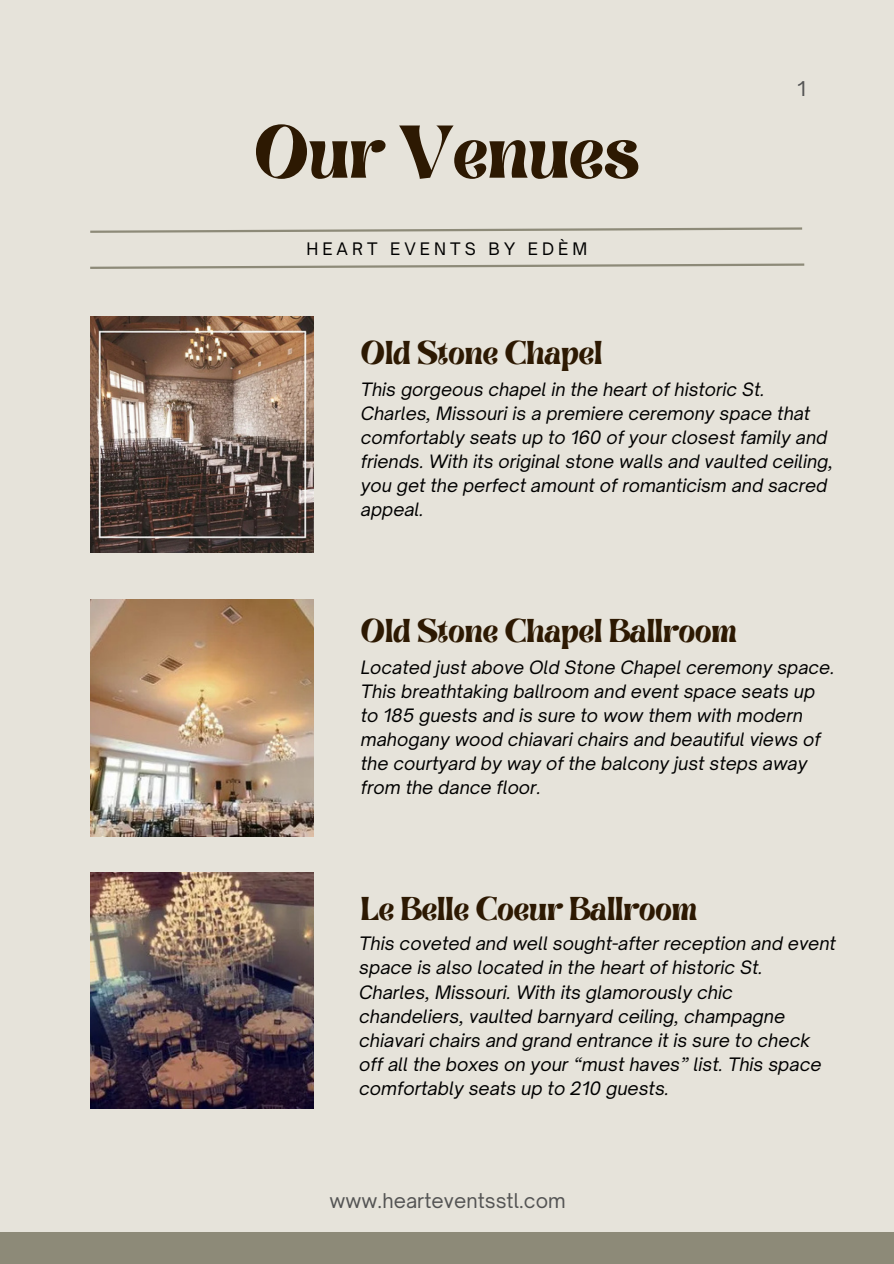
<style>
.page{position:relative;width:894px;height:1264px;background:#fff}
.page>*{position:absolute;margin:0;border:0;box-sizing:border-box;transform-origin:0 0}
.t1{font:60px "Brasika Display";color:#2d1902}
.t2{font:26.55px "Brasika Display";color:#2d1902}
.t3{font:19.5px "Open Sauce One";letter-spacing:.005em;color:#545454}
.t4{font:italic 17.7px/24.2px "Open Sauce One";color:#000}
.t5{font:italic 17.55px/24px "Open Sauce One";color:#000}
.t6{font:16.5px "Open Sauce One";letter-spacing:.245em;color:#000}
</style>
<div class="page">
<div style="left:0;top:0;width:893px;height:1263px;background:#e6e3da"></div>
<div style="left:0;top:1232px;width:893px;height:31px;background:#8d8a78"></div>
<svg style="left:90px;top:227px;width:713px;height:6px"></svg>
<svg style="left:90px;top:263px;width:715px;height:6px"></svg>
<img style="left:91px;top:316px;width:223px;height:236px">
<img style="left:91px;top:600px;width:223px;height:236px">
<img style="left:91px;top:872px;width:223px;height:236px">
<h1 class="t1" style="left:254px;top:106px;width:386px">Our Venues</h1>
<p class="t6" style="left:306px;top:238px;width:282px">HEART EVENTS BY EDÈM</p>
<p class="t2" style="left:361px;top:332px;width:243px">Old Stone Chapel</p>
<p class="t3" style="left:797px;top:76px;width:10px">1</p>
<h2 class="t5" style="left:361px;top:377px;width:473px">This gorgeous chapel in the heart of historic St.<br>Charles, Missouri is a premiere ceremony space that comfortably seats up to 160 of your closest family and friends. With its original stone walls and vaulted ceiling, you get the perfect amount of romanticism and sacred appeal.</h2>
<p class="t2" style="left:361px;top:610px;width:377px">Old Stone Chapel Ballroom</p>
<h3 class="t4" style="left:361px;top:655px;width:475px">Located just above Old Stone Chapel ceremony space.<br>This breathtaking ballroom and event space seats up to 185 guests and is sure to wow them with modern mahogany wood chiavari chairs and beautiful views of the courtyard by way of the balcony just steps away from the dance floor.</h3>
<p class="t2" style="left:361px;top:888px;width:338px">Le Belle Coeur Ballroom</p>
<p class="t4" style="left:359px;top:931px;width:478px">This coveted and well sought-after reception and event space is also located in the heart of historic St.<br>Charles, Missouri. With its glamorously chic chandeliers, vaulted barnyard ceiling, champagne chiavari chairs and grand entrance it is sure to check off all the boxes on your “must haves” list. This space comfortably seats up to 210 guests.</p>
<h2 class="t3" style="left:329px;top:1188px;width:238px">www.hearteventsstl.com</h2>
</div>
